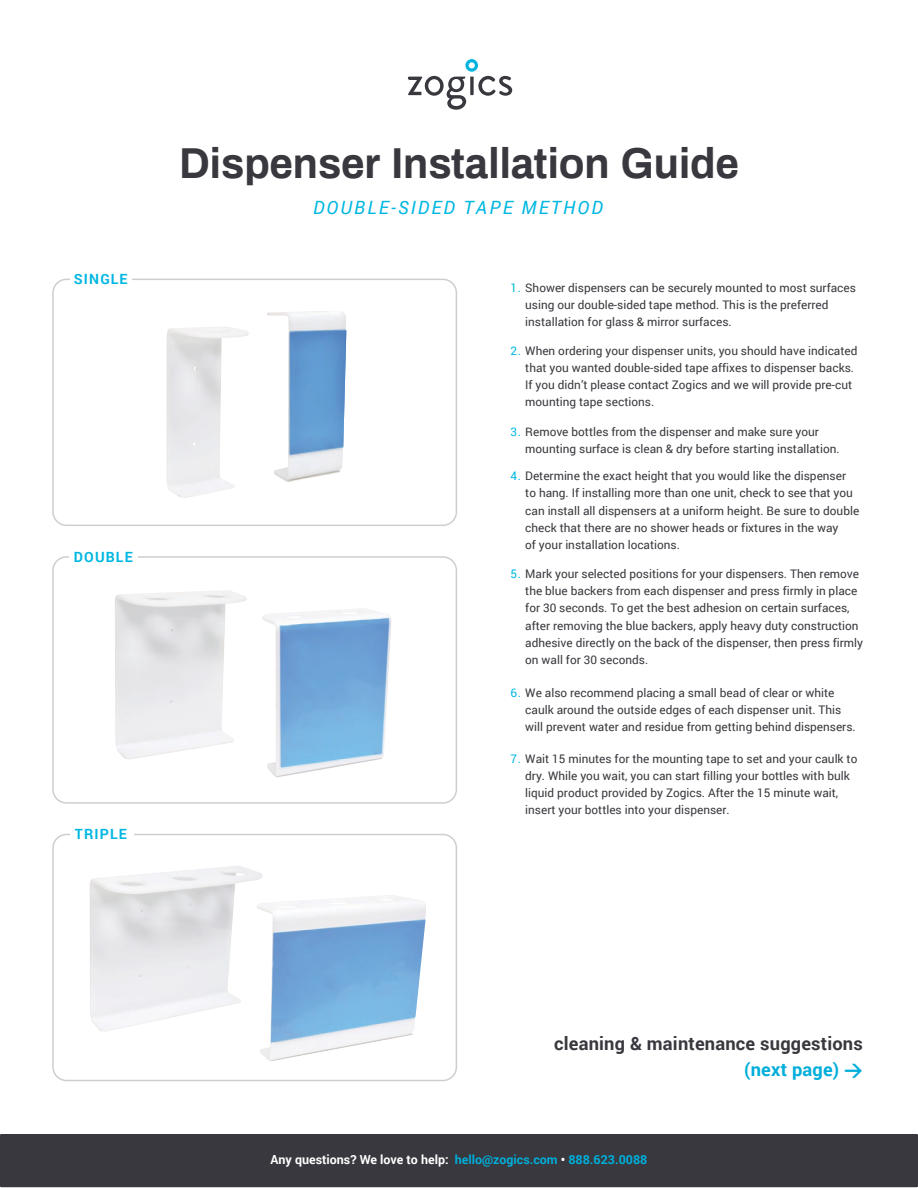
<style>
.page{position:relative;width:918px;height:1188px;background:#fff}
.page>*{position:absolute;margin:0;border:0;box-sizing:border-box;transform-origin:0 0}
.t1{font:700 42.3px "Archivo";letter-spacing:-.01em;color:#39383e}
.t2{font:700 18.3px/26.1px "Roboto";letter-spacing:.01em;color:#39383e;text-align:right}
.t3{font:italic 18.3px "Roboto";letter-spacing:.12em;color:#00b7e2}
.t4{font:700 14.1px "Roboto";letter-spacing:.08em;color:#00b7e2}
.t5{font:700 12.45px "Roboto";color:#00aeda}
.t6{font:11.85px/17.2px "Roboto";color:#38383e}
.s1{color:#00b7e2}
.s2{color:#00aeda}
.s3{font-family:"DIN";color:#00aeda}
.s4{color:#fff}
</style>
<div class="page">
<div style="left:0;top:1134px;width:918px;height:53px;background:#38383e"></div>
<svg style="left:408px;top:59px;width:104px;height:51px"></svg>
<img style="left:262px;top:609px;width:129px;height:169px">
<img style="left:256px;top:895px;width:170px;height:166px">
<div style="left:52px;top:279px;width:405px;height:247px;border:2px solid #cecece;border-radius:13px"></div>
<div style="left:70px;top:269px;width:62px;height:19px;background:#fff"></div>
<div style="left:52px;top:556px;width:405px;height:248px;border:2px solid #cecece;border-radius:13px"></div>
<div style="left:70px;top:547px;width:68px;height:18px;background:#fff"></div>
<div style="left:52px;top:834px;width:405px;height:247px;border:2px solid #cecece;border-radius:13px"></div>
<div style="left:70px;top:824px;width:63px;height:19px;background:#fff"></div>
<img style="left:166px;top:327px;width:83px;height:171px">
<img style="left:267px;top:311px;width:79px;height:171px">
<p class="t4" style="left:74px;top:269px;width:55px">SINGLE</p>
<p class="t4" style="left:74px;top:547px;width:60px">DOUBLE</p>
<p class="t4" style="left:75px;top:824px;width:54px">TRIPLE</p>
<h1 class="t1" style="left:179px;top:134px;width:561px">Dispenser Installation Guide</h1>
<h2 class="t3" style="left:313px;top:195px;width:291px">DOUBLE-SIDED TAPE METHOD</h2>
<p class="t6" style="left:525px;top:279px;width:332px;text-indent:-15px"><span class="s1">1.</span> Shower dispensers can be securely mounted to most surfaces using our double-sided tape method. This is the preferred installation for glass &amp; mirror surfaces.</p>
<p class="t6" style="left:525px;top:342px;width:334px;text-indent:-15px"><span class="s1">2.</span> When ordering your dispenser units, you should have indicated that you wanted double-sided tape affixes to dispenser backs.<br>If you didn’t please contact Zogics and we will provide pre-cut mounting tape sections.</p>
<p class="t6" style="left:525px;top:422px;width:316px;text-indent:-15px"><span class="s1">3.</span> Remove bottles from the dispenser and make sure your mounting surface is clean &amp; dry before starting installation.</p>
<p class="t6" style="left:525px;top:467px;width:336px;text-indent:-15px"><span class="s1">4.</span> Determine the exact height that you would like the dispenser to hang. If installing more than one unit, check to see that you can install all dispensers at a uniform height. Be sure to double check that there are no shower heads or fixtures in the way<br>of your installation locations.</p>
<p class="t6" style="left:525px;top:565px;width:339px;text-indent:-15px"><span class="s1">5.</span> Mark your selected positions for your dispensers. Then remove the blue backers from each dispenser and press firmly in place for 30 seconds. To get the best adhesion on certain surfaces, after removing the blue backers, apply heavy duty construction adhesive directly on the back of the dispenser, then press firmly on wall for 30 seconds.</p>
<p class="t6" style="left:525px;top:683px;width:332px;text-indent:-15px"><span class="s1">6.</span> We also recommend placing a small bead of clear or white caulk around the outside edges of each dispenser unit. This will prevent water and residue from getting behind dispensers.</p>
<p class="t6" style="left:525px;top:749px;width:334px;text-indent:-15px"><span class="s1">7.</span> Wait 15 minutes for the mounting tape to set and your caulk to dry. While you wait, you can start filling your bottles with bulk liquid product provided by Zogics. After the 15 minute wait, insert your bottles into your dispenser.</p>
<h2 class="t2" style="left:554px;top:1029px;width:310px">cleaning &amp; maintenance suggestions <span class="s2">(next page)</span> <span class="s3">&gt;</span></h2>
<p class="t5" style="left:271px;top:1151px;width:378px"><span class="s4">Any questions? We love to help:</span> hello@zogics.com <span class="s4">•</span> 888.623.0088</p>
</div>
